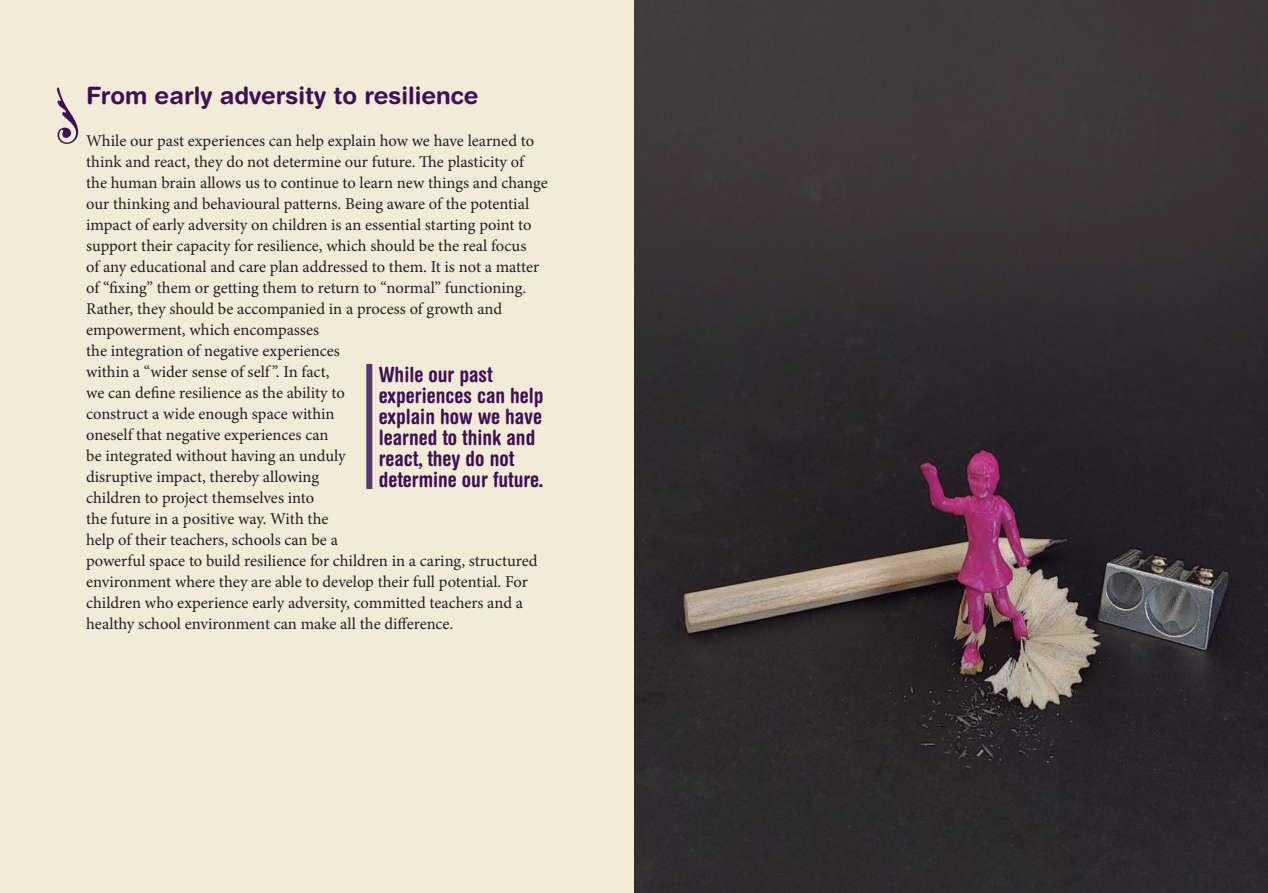
<style>
.page{position:relative;width:1268px;height:893px;background:#fff}
.page>*{position:absolute;margin:0;border:0;box-sizing:border-box;transform-origin:0 0}
.titular_2{font:700 24px "Helvetica Rounded";color:#3f1054}
.ladillos{font:700 condensed 21px/21px "Helvetica Rounded";color:#3f1054}
.texto_1{font:16.5px/21px "Minion Pro";color:#231f20}
</style>
<div class="page">
<div style="left:0;top:0;width:634px;height:893px;background:#f1ebd8"></div>
<div style="left:366px;top:364px;width:6px;height:125px;background:#57386d"></div>
<img style="left:634px;top:0;width:633px;height:893px">
<svg style="left:57px;top:87px;width:21px;height:57px"></svg>
<p class="titular_2" style="left:86px;top:81px;width:394px">From early adversity to resilience</p>
<p class="texto_1" style="left:86px;top:130px;width:463px">While our past experiences can help explain how we have learned to think and react, they do not determine our future. The plasticity of the human brain allows us to continue to learn new things and change our thinking and behavioural patterns. Being aware of the potential impact of early adversity on children is an essential starting point to support their capacity for resilience, which should be the real focus<br>of any educational and care plan addressed to them. It is not a matter of “fixing” them or getting them to return to “normal” functioning.<br>Rather, they should be accompanied in a process of growth and empowerment, which encompasses<br>the integration of negative experiences<br>within a “wider sense of self ”. In fact,<br>we can define resilience as the ability to<br>construct a wide enough space within<br>oneself that negative experiences can<br>be integrated without having an unduly<br>disruptive impact, thereby allowing<br>children to project themselves into<br>the future in a positive way. With the<br>help of their teachers, schools can be a<br>powerful space to build resilience for children in a caring, structured environment where they are able to develop their full potential. For children who experience early adversity, committed teachers and a healthy school environment can make all the difference.</p>
<p class="ladillos" style="left:378px;top:363px;width:166px">While our past experiences can help explain how we have learned to think and react, they do not determine our future.</p>
</div>
